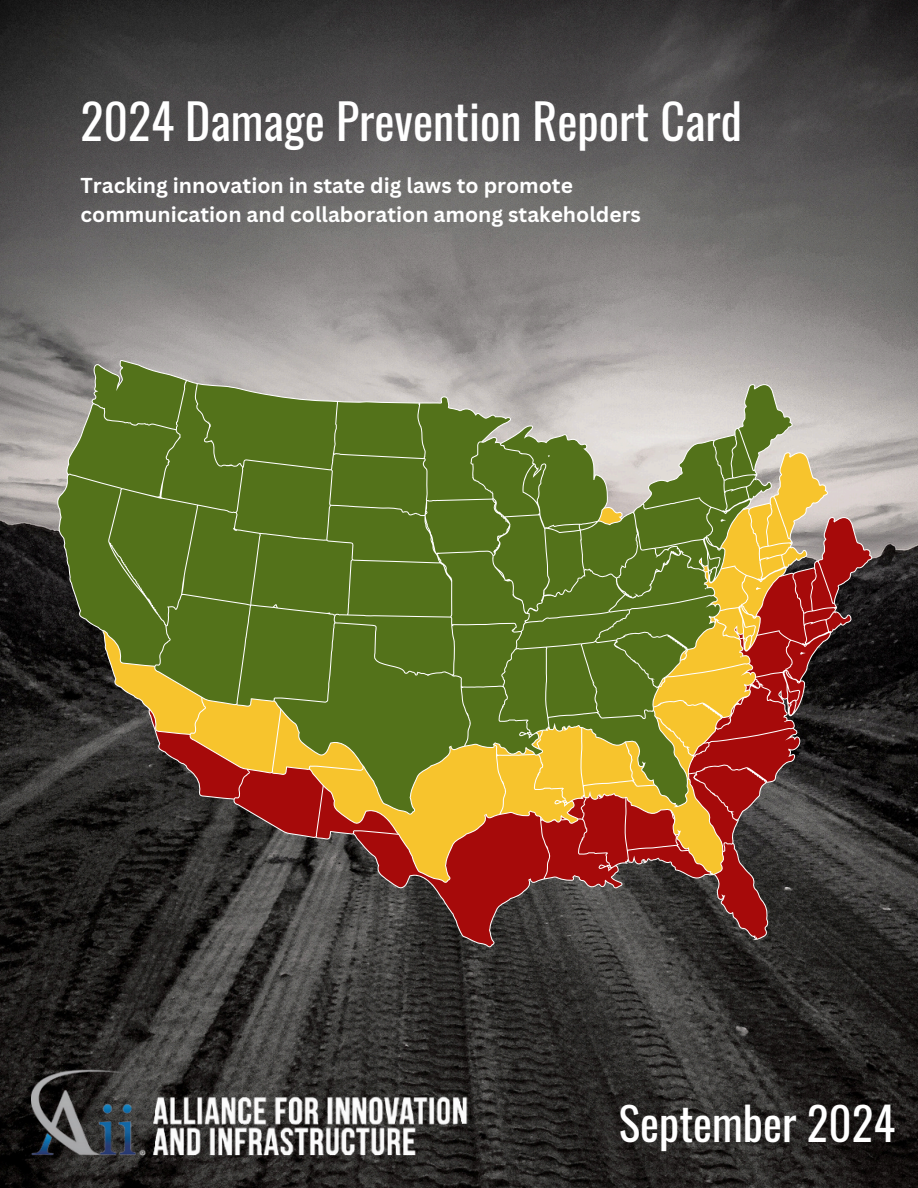
<style>
.page{position:relative;width:918px;height:1188px;background:#fff}
.page>*{position:absolute;margin:0;border:0;box-sizing:border-box;transform-origin:0 0}
.t1{font:48px "Oswald";color:#fff}
.t2{font:45.15px "Oswald";color:#fff}
.t3{font:700 21px/29.2px "Canva Sans";color:#fff}
</style>
<div class="page">
<img style="left:0;top:0;width:918px;height:1188px">
<img style="left:32px;top:1057px;width:487px;height:131px">
<svg style="left:136px;top:493px;width:736px;height:454px"></svg>
<svg style="left:92px;top:428px;width:736px;height:455px"></svg>
<svg style="left:57px;top:360px;width:736px;height:454px;fill:#53721a"></svg>
<p class="t1" style="left:81px;top:84px;width:663px">2024 Damage Prevention Report Card</p>
<p class="t3" style="left:81px;top:170px;width:562px">Tracking innovation in state dig laws to promote communication and collaboration among stakeholders</p>
<p class="t2" style="left:619px;top:1089px;width:278px">September 2024</p>
</div>
